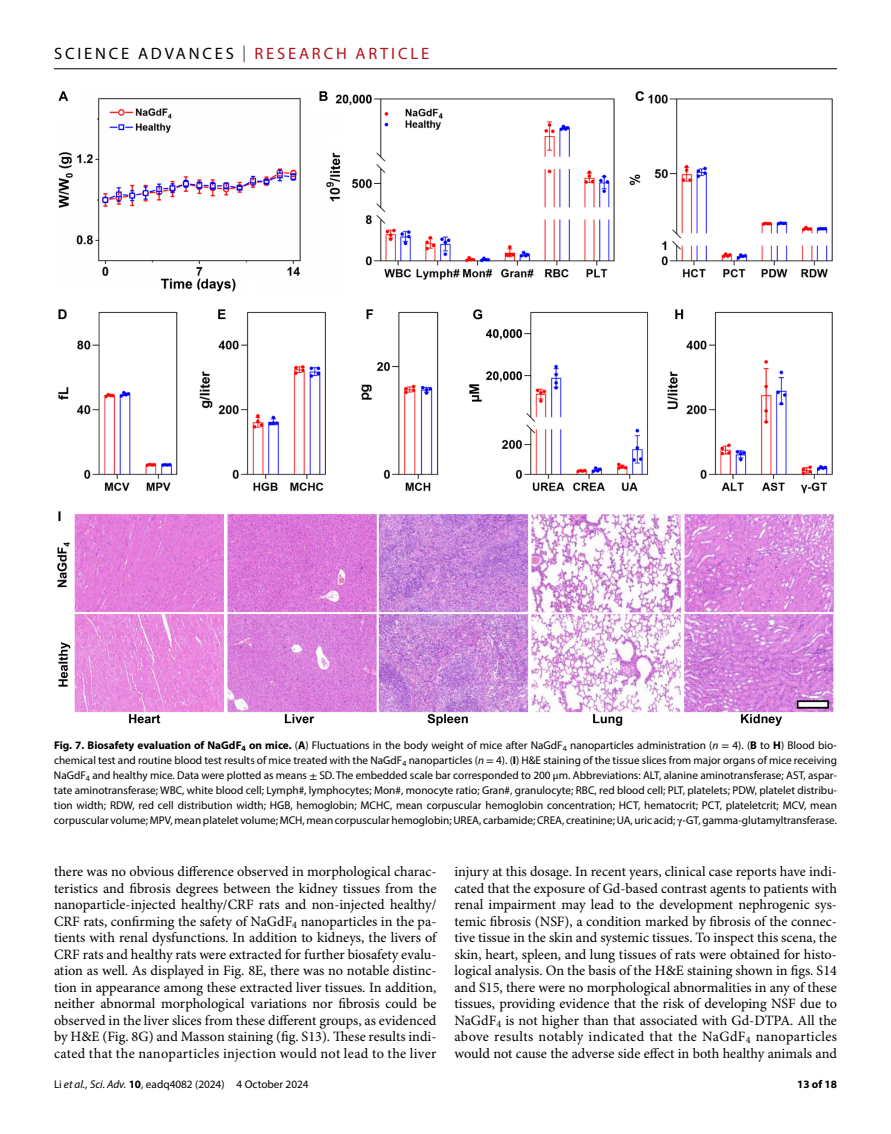
<style>
.page{position:relative;width:891px;height:1134px;background:#fff}
.page>*{position:absolute;margin:0;border:0;box-sizing:border-box;transform-origin:0 0}
.t1{font:16.5px "Myriad Pro";letter-spacing:.17em;color:#000}
.t2{font:14.25px/16.5px "Minion Pro";letter-spacing:.01em;color:#000;text-align:justify}
.t3{font:11.25px/15px "Myriad Pro";color:#000;text-align:justify}
.t4{font:700 11.25px "Myriad Pro";color:#000}
.s1{font-weight:300}
.s2{color:#b5121b}
.s3{font-weight:700}
.s4{font-style:italic}
.s5{font-family:"STIX"}
</style>
<div class="page">
<hr style="left:54px;top:68px;width:783px;height:1px;background:#000">
<img style="left:57px;top:91px;width:777px;height:635px">
<p class="t1" style="left:54px;top:44px;width:376px">Science Adva nces <span class="s1">|</span> <span class="s2">Resear ch Ar ticl e</span></p>
<p class="t3" style="left:54px;top:738px;width:785px"><span class="s3">Fig. 7. Biosafety evaluation of NaGdF</span><sub>4</sub> <span class="s3">on mice.</span> (<span class="s3">A</span>) Fluctuations in the body weight of mice after NaGdF<sub>4</sub> nanoparticles administration (<span class="s4">n</span> <span class="s5">=</span> 4). (<span class="s3">B</span> to <span class="s3">H</span>) Blood bio&shy;chemical test and routine blood test results of mice treated with the NaGdF<sub>4</sub> nanoparticles (<span class="s4">n</span> <span class="s5">=</span> 4). (<span class="s3">I</span>) H&amp;E staining of the tissue slices from major organs of mice receiving NaGdF<sub>4</sub> and healthy mice. Data were plotted as means <span class="s5">±</span> SD. The embedded scale bar corresponded to 200 <span class="s5">μ</span>m. Abbreviations: ALT, alanine aminotransferase; AST, aspar&shy;tate aminotransferase; WBC, white blood cell; Lymph#, lymphocytes; Mon#, monocyte ratio; Gran#, granulocyte; RBC, red blood cell; PLT, platelets; PDW, platelet distribu&shy;tion width; RDW, red cell distribution width; HGB, hemoglobin; MCHC, mean corpuscular hemoglobin concentration; HCT, hematocrit; PCT, plateletcrit; MCV, mean corpuscular volume; MPV, mean platelet volume; MCH, mean corpuscular hemoglobin; UREA, carbamide; CREA, creatinine; UA, uric acid; <span class="s5">γ</span>-GT, gamma-glutamyltransferase.</p>
<p class="t2" style="left:54px;top:864px;width:384px">there was no obvious difference observed in morphological charac&shy;teristics and fibrosis degrees between the kidney tissues from the nanoparticle-injected healthy/CRF rats and non-injected healthy/ CRF rats, confirming the safety of NaGdF<sub>4</sub> nanoparticles in the pa&shy;tients with renal dysfunctions. In addition to kidneys, the livers of CRF rats and healthy rats were extracted for further biosafety evalu&shy;ation as well. As displayed in Fig. 8E, there was no notable distinc&shy;tion in appearance among these extracted liver tissues. In addition, neither abnormal morphological variations nor fibrosis could be observed in the liver slices from these different groups, as evidenced by H&amp;E (Fig. 8G) and Masson staining (fig. S13). These results indi&shy;cated that the nanoparticles injection would not lead to the liver</p>
<p class="t2" style="left:454px;top:864px;width:384px">injury at this dosage. In recent years, clinical case reports have indi&shy;cated that the exposure of Gd-based contrast agents to patients with renal impairment may lead to the development nephrogenic sys&shy;temic fibrosis (NSF), a condition marked by fibrosis of the connec&shy;tive tissue in the skin and systemic tissues. To inspect this scena, the skin, heart, spleen, and lung tissues of rats were obtained for histo&shy;logical analysis. On the basis of the H&amp;E staining shown in figs. S14 and S15, there were no morphological abnormalities in any of these tissues, providing evidence that the risk of developing NSF due to NaGdF<sub>4</sub> is not higher than that associated with Gd-DTPA. All the above results notably indicated that the NaGdF<sub>4</sub> nanoparticles would not cause the adverse side effect in both healthy animals and</p>
<p class="t3" style="left:54px;top:1076px;width:256px">Li <span class="s4">et al.</span>, <span class="s4">Sci. Adv.</span> <span class="s3">10</span>, eadq4082 (2024) 4 October 2024</p>
<p class="t4" style="left:797px;top:1076px;width:41px">13 of 18</p>
</div>
